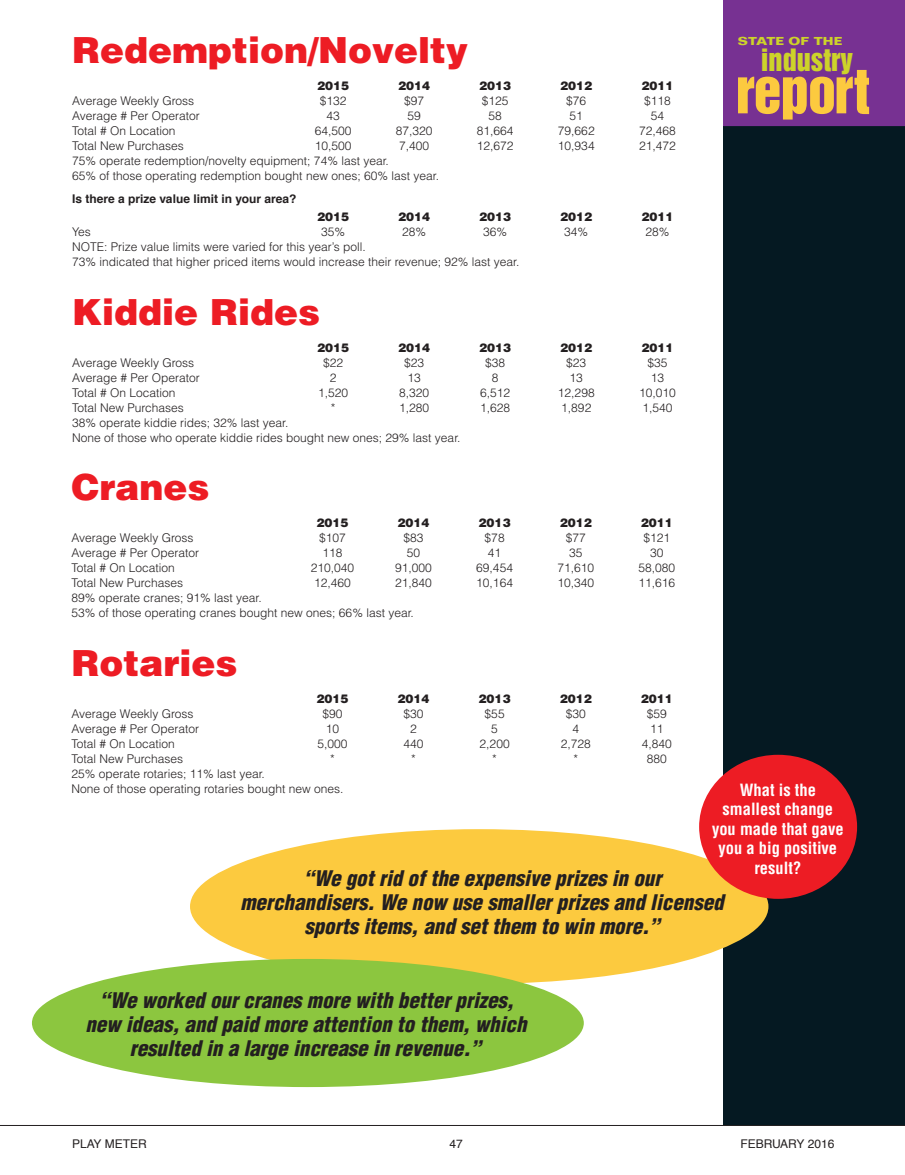
<style>
.page{position:relative;width:905px;height:1175px;background:#fff}
.page>*{position:absolute;margin:0;border:0;box-sizing:border-box;transform-origin:0 0}
.t1{font:56.25px "Helvetica Inserat";letter-spacing:-.02em;color:#fcca3f}
.t2{font:900 36px "Helvetica";color:#ed1c24}
.t3{font:28.2px "Helvetica Inserat";color:#cdd32a}
.t4{font:italic 900 condensed 21px/24px "Helvetica";color:#231f20;text-align:center}
.t5{font:700 condensed 16.5px/19.5px "Helvetica";color:#fff;text-align:center}
.t6{font:300 12px/15px "Helvetica";color:#231f20}
.t7{font:900 12px "Helvetica";color:#231f20}
.t8{font:700 12px "Helvetica";color:#231f20}
.t9{font:12px "Helvetica";color:#231f20}
.t10{font:700 11.25px "Folio";color:#cdd32a;scale:1.2 1}
</style>
<div class="page">
<div style="left:723px;top:126px;width:181px;height:999px;background:#051922"></div>
<div style="left:723px;top:0;width:181px;height:126px;background:#773192"></div>
<hr style="left:0;top:1125px;width:904px;height:1px;background:#231f20">
<div style="left:190px;top:829px;width:578px;height:154px;background:#fcca3f;border-radius:50%"></div>
<div style="left:699px;top:754px;width:158px;height:144px;background:#ed1c24;border-radius:50%"></div>
<div style="left:32px;top:959px;width:551px;height:128px;background:#8cc63f;border-radius:50%"></div>
<p class="t2" style="left:72px;top:37px;width:397px">Redemption/Novelty</p>
<p class="t7" style="left:317px;top:82px;width:34px">2015</p>
<p class="t7" style="left:398px;top:82px;width:34px">2014</p>
<p class="t7" style="left:479px;top:82px;width:34px">2013</p>
<p class="t7" style="left:560px;top:82px;width:34px">2012</p>
<p class="t7" style="left:641px;top:82px;width:34px">2011</p>
<p class="t6" style="left:72px;top:95px;width:124px">Average Weekly Gross</p>
<p class="t6" style="left:320px;top:95px;width:28px">$132</p>
<p class="t6" style="left:404px;top:95px;width:22px">$97</p>
<p class="t6" style="left:482px;top:95px;width:28px">$125</p>
<p class="t6" style="left:566px;top:95px;width:22px">$76</p>
<p class="t6" style="left:644px;top:95px;width:28px">$118</p>
<p class="t6" style="left:72px;top:110px;width:129px">Average # Per Operator</p>
<p class="t6" style="left:326px;top:110px;width:15px">43</p>
<p class="t6" style="left:407px;top:110px;width:15px">59</p>
<p class="t6" style="left:488px;top:110px;width:15px">58</p>
<p class="t6" style="left:569px;top:110px;width:15px">51</p>
<p class="t6" style="left:650px;top:110px;width:15px">54</p>
<p class="t6" style="left:72px;top:125px;width:105px">Total # On Location</p>
<p class="t6" style="left:315px;top:125px;width:38px">64,500</p>
<p class="t6" style="left:396px;top:125px;width:38px">87,320</p>
<p class="t6" style="left:477px;top:125px;width:38px">81,664</p>
<p class="t6" style="left:558px;top:125px;width:38px">79,662</p>
<p class="t6" style="left:639px;top:125px;width:38px">72,468</p>
<p class="t6" style="left:72px;top:140px;width:113px">Total New Purchases</p>
<p class="t6" style="left:315px;top:140px;width:38px">10,500</p>
<p class="t6" style="left:399px;top:140px;width:32px">7,400</p>
<p class="t6" style="left:477px;top:140px;width:38px">12,672</p>
<p class="t6" style="left:558px;top:140px;width:38px">10,934</p>
<p class="t6" style="left:639px;top:140px;width:38px">21,472</p>
<p class="t6" style="left:72px;top:155px;width:368px">75% operate redemption/novelty equipment; 74% last year.<br>65% of those operating redemption bought new ones; 60% last year.</p>
<p class="t8" style="left:72px;top:194px;width:226px">Is there a prize value limit in your area?</p>
<p class="t7" style="left:317px;top:212px;width:34px">2015</p>
<p class="t7" style="left:398px;top:212px;width:34px">2014</p>
<p class="t7" style="left:479px;top:212px;width:34px">2013</p>
<p class="t7" style="left:560px;top:212px;width:34px">2012</p>
<p class="t7" style="left:641px;top:212px;width:34px">2011</p>
<p class="t6" style="left:72px;top:225px;width:20px">Yes</p>
<p class="t6" style="left:321px;top:225px;width:26px">35%</p>
<p class="t6" style="left:402px;top:225px;width:26px">28%</p>
<p class="t6" style="left:483px;top:225px;width:26px">36%</p>
<p class="t6" style="left:564px;top:225px;width:26px">34%</p>
<p class="t6" style="left:645px;top:225px;width:26px">28%</p>
<p class="t6" style="left:72px;top:240px;width:449px">NOTE: Prize value limits were varied for this year’s poll.<br>73% indicated that higher priced items would increase their revenue; 92% last year.</p>
<p class="t2" style="left:72px;top:298px;width:249px">Kiddie Rides</p>
<p class="t7" style="left:317px;top:343px;width:34px">2015</p>
<p class="t7" style="left:398px;top:343px;width:34px">2014</p>
<p class="t7" style="left:479px;top:343px;width:34px">2013</p>
<p class="t7" style="left:560px;top:343px;width:34px">2012</p>
<p class="t7" style="left:641px;top:343px;width:34px">2011</p>
<p class="t6" style="left:72px;top:356px;width:124px">Average Weekly Gross</p>
<p class="t6" style="left:323px;top:356px;width:22px">$22</p>
<p class="t6" style="left:404px;top:356px;width:22px">$23</p>
<p class="t6" style="left:485px;top:356px;width:22px">$38</p>
<p class="t6" style="left:566px;top:356px;width:22px">$23</p>
<p class="t6" style="left:647px;top:356px;width:22px">$35</p>
<p class="t6" style="left:72px;top:371px;width:129px">Average # Per Operator</p>
<p class="t6" style="left:330px;top:371px;width:8px">2</p>
<p class="t6" style="left:407px;top:371px;width:15px">13</p>
<p class="t6" style="left:492px;top:371px;width:8px">8</p>
<p class="t6" style="left:569px;top:371px;width:15px">13</p>
<p class="t6" style="left:650px;top:371px;width:15px">13</p>
<p class="t6" style="left:72px;top:386px;width:105px">Total # On Location</p>
<p class="t6" style="left:318px;top:386px;width:32px">1,520</p>
<p class="t6" style="left:399px;top:386px;width:32px">8,320</p>
<p class="t6" style="left:480px;top:386px;width:32px">6,512</p>
<p class="t6" style="left:558px;top:386px;width:38px">12,298</p>
<p class="t6" style="left:639px;top:386px;width:38px">10,010</p>
<p class="t6" style="left:72px;top:401px;width:113px">Total New Purchases</p>
<p class="t6" style="left:331px;top:401px;width:6px">*</p>
<p class="t6" style="left:399px;top:401px;width:32px">1,280</p>
<p class="t6" style="left:480px;top:401px;width:32px">1,628</p>
<p class="t6" style="left:561px;top:401px;width:32px">1,892</p>
<p class="t6" style="left:642px;top:401px;width:32px">1,540</p>
<p class="t6" style="left:72px;top:416px;width:390px">38% operate kiddie rides; 32% last year.<br>None of those who operate kiddie rides bought new ones; 29% last year.</p>
<p class="t2" style="left:71px;top:474px;width:140px">Cranes</p>
<p class="t7" style="left:316px;top:518px;width:34px">2015</p>
<p class="t7" style="left:397px;top:518px;width:34px">2014</p>
<p class="t7" style="left:478px;top:518px;width:34px">2013</p>
<p class="t7" style="left:559px;top:518px;width:34px">2012</p>
<p class="t7" style="left:640px;top:518px;width:34px">2011</p>
<p class="t6" style="left:71px;top:531px;width:124px">Average Weekly Gross</p>
<p class="t6" style="left:319px;top:531px;width:28px">$107</p>
<p class="t6" style="left:403px;top:531px;width:22px">$83</p>
<p class="t6" style="left:484px;top:531px;width:22px">$78</p>
<p class="t6" style="left:565px;top:531px;width:22px">$77</p>
<p class="t6" style="left:643px;top:531px;width:28px">$121</p>
<p class="t6" style="left:71px;top:546px;width:129px">Average # Per Operator</p>
<p class="t6" style="left:322px;top:546px;width:22px">118</p>
<p class="t6" style="left:407px;top:546px;width:15px">50</p>
<p class="t6" style="left:488px;top:546px;width:15px">41</p>
<p class="t6" style="left:569px;top:546px;width:15px">35</p>
<p class="t6" style="left:650px;top:546px;width:15px">30</p>
<p class="t6" style="left:71px;top:561px;width:105px">Total # On Location</p>
<p class="t6" style="left:311px;top:561px;width:45px">210,040</p>
<p class="t6" style="left:395px;top:561px;width:38px">91,000</p>
<p class="t6" style="left:476px;top:561px;width:38px">69,454</p>
<p class="t6" style="left:557px;top:561px;width:38px">71,610</p>
<p class="t6" style="left:638px;top:561px;width:38px">58,080</p>
<p class="t6" style="left:71px;top:576px;width:113px">Total New Purchases</p>
<p class="t6" style="left:314px;top:576px;width:38px">12,460</p>
<p class="t6" style="left:395px;top:576px;width:38px">21,840</p>
<p class="t6" style="left:476px;top:576px;width:38px">10,164</p>
<p class="t6" style="left:557px;top:576px;width:38px">10,340</p>
<p class="t6" style="left:638px;top:576px;width:38px">11,616</p>
<p class="t6" style="left:71px;top:591px;width:344px">89% operate cranes; 91% last year.<br>53% of those operating cranes bought new ones; 66% last year.</p>
<p class="t2" style="left:71px;top:649px;width:167px">Rotaries</p>
<p class="t7" style="left:316px;top:694px;width:34px">2015</p>
<p class="t7" style="left:397px;top:694px;width:34px">2014</p>
<p class="t7" style="left:478px;top:694px;width:34px">2013</p>
<p class="t7" style="left:559px;top:694px;width:34px">2012</p>
<p class="t7" style="left:640px;top:694px;width:34px">2011</p>
<p class="t10" style="left:737px;top:37px;width:89px">STATE OF THE</p>
<p class="t3" style="left:760px;top:49px;width:94px">industry</p>
<p class="t1" style="left:735px;top:68px;width:135px">report</p>
<p class="t6" style="left:71px;top:707px;width:124px">Average Weekly Gross</p>
<p class="t6" style="left:322px;top:707px;width:22px">$90</p>
<p class="t6" style="left:403px;top:707px;width:22px">$30</p>
<p class="t6" style="left:484px;top:707px;width:22px">$55</p>
<p class="t6" style="left:565px;top:707px;width:22px">$30</p>
<p class="t6" style="left:646px;top:707px;width:22px">$59</p>
<p class="t6" style="left:71px;top:722px;width:129px">Average # Per Operator</p>
<p class="t6" style="left:326px;top:722px;width:15px">10</p>
<p class="t6" style="left:410px;top:722px;width:8px">2</p>
<p class="t6" style="left:491px;top:722px;width:8px">5</p>
<p class="t6" style="left:572px;top:722px;width:8px">4</p>
<p class="t6" style="left:650px;top:722px;width:15px">11</p>
<p class="t6" style="left:71px;top:737px;width:105px">Total # On Location</p>
<p class="t6" style="left:317px;top:737px;width:32px">5,000</p>
<p class="t6" style="left:403px;top:737px;width:22px">440</p>
<p class="t6" style="left:479px;top:737px;width:32px">2,200</p>
<p class="t6" style="left:560px;top:737px;width:32px">2,728</p>
<p class="t6" style="left:641px;top:737px;width:32px">4,840</p>
<p class="t6" style="left:71px;top:752px;width:113px">Total New Purchases</p>
<p class="t6" style="left:330px;top:752px;width:6px">*</p>
<p class="t6" style="left:411px;top:752px;width:6px">*</p>
<p class="t6" style="left:492px;top:752px;width:6px">*</p>
<p class="t6" style="left:573px;top:752px;width:6px">*</p>
<p class="t6" style="left:646px;top:752px;width:22px">880</p>
<p class="t6" style="left:71px;top:767px;width:273px">25% operate rotaries; 11% last year.<br>None of those operating rotaries bought new ones.</p>
<p class="t5" style="left:712px;top:781px;width:133px">What is the smallest change you made that gave you a big positive result?</p>
<p class="t4" style="left:240px;top:868px;width:489px">“We gotrid ofthe expensive prizes in our merchandisers.We now use smallerprizes and licensed sports items,and setthem to win more.”</p>
<p class="t4" style="left:85px;top:989px;width:447px">“We worked ourcranes more with betterprizes, new ideas,and paid more attention to them,which resulted in a large increase in revenue.”</p>
<p class="t9" style="left:72px;top:1138px;width:76px">PLAY METER</p>
<p class="t9" style="left:449px;top:1138px;width:15px">47</p>
<p class="t9" style="left:740px;top:1138px;width:95px">FEBRUARY 2016</p>
</div>
